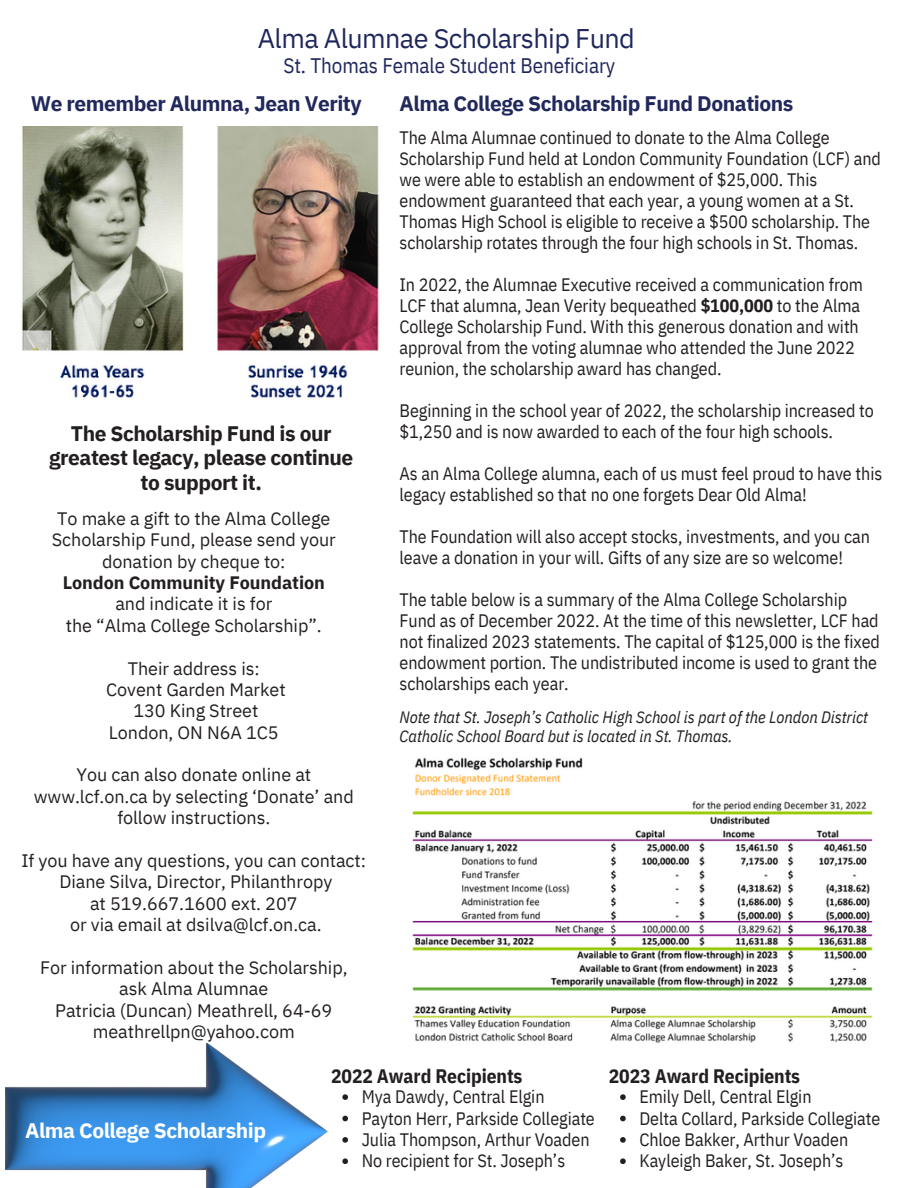
<style>
.page{position:relative;width:918px;height:1188px;background:#fff}
.page>*{position:absolute;margin:0;border:0;box-sizing:border-box;transform-origin:0 0}
.t1{font:27px "IBM Plex Sans";letter-spacing:-.02em;color:#1f275c}
.t2{font:700 21px/24.8px "IBM Plex Sans";letter-spacing:-.02em;color:#231f20;text-align:center}
.t3{font:700 21px "IBM Plex Sans";letter-spacing:-.02em;color:#21285c}
.t4{font:21px "IBM Plex Sans Cond";letter-spacing:-.005em;color:#1f275c}
.t5{font:700 21px "IBM Plex Sans";letter-spacing:-.02em;color:#fff}
.t6{font:700 19.5px "IBM Plex Sans Cond";letter-spacing:-.005em;color:#231f20}
.t7{font:18px/21px "IBM Plex Sans Cond";letter-spacing:-.005em;color:#231f20}
.t8{font:18px/21.3px "IBM Plex Sans";letter-spacing:-.005em;color:#231f20;text-align:center}
.t9{font:700 18px "IBM Plex Sans";letter-spacing:-.005em;color:#231f20}
.t10{font:italic 16.5px/19px "IBM Plex Sans Cond";letter-spacing:-.005em;color:#231f20}
.s1{font-weight:700}
</style>
<div class="page">
<img style="left:22px;top:127px;width:357px;height:271px">
<img style="left:412px;top:757px;width:461px;height:286px">
<svg style="left:342px;top:1094px;width:6px;height:6px"></svg>
<svg style="left:342px;top:1116px;width:6px;height:5px"></svg>
<svg style="left:342px;top:1137px;width:6px;height:6px"></svg>
<svg style="left:342px;top:1158px;width:6px;height:6px"></svg>
<img style="left:6px;top:1044px;width:321px;height:144px">
<svg style="left:620px;top:1094px;width:6px;height:6px"></svg>
<svg style="left:620px;top:1116px;width:6px;height:5px"></svg>
<svg style="left:620px;top:1137px;width:6px;height:6px"></svg>
<svg style="left:620px;top:1158px;width:6px;height:6px"></svg>
<h1 class="t1" style="left:258px;top:21px;width:378px">Alma Alumnae Scholarship Fund</h1>
<p class="t4" style="left:283px;top:51px;width:333px">St. Thomas Female Student Beneficiary</p>
<p class="t3" style="left:400px;top:90px;width:395px">Alma College Scholarship Fund Donations</p>
<p class="t3" style="left:31px;top:90px;width:332px">We remember Alumna, Jean Verity</p>
<p class="t2" style="left:49px;top:420px;width:306px">The Scholarship Fund is our greatest legacy, please continue to support it.</p>
<p class="t8" style="left:52px;top:508px;width:286px">To make a gift to the Alma College<br>Scholarship Fund, please send your donation by cheque to:</p>
<p class="t9" style="left:63px;top:571px;width:264px">London Community Foundation</p>
<p class="t8" style="left:66px;top:593px;width:257px">and indicate it is for<br>the “Alma College Scholarship”.</p>
<p class="t8" style="left:106px;top:657px;width:181px">Their address is:<br>Covent Garden Market<br>130 King Street<br>London, ON N6A 1C5</p>
<p class="t8" style="left:34px;top:764px;width:321px">You can also donate online at www.lcf.on.ca by selecting ‘Donate’ and follow instructions.</p>
<p class="t8" style="left:22px;top:850px;width:346px">If you have any questions, you can contact:<br>Diane Silva, Director, Philanthropy<br>at 519.667.1600 ext. 207<br>or via email at dsilva@lcf.on.ca.</p>
<p class="t8" style="left:40px;top:956px;width:309px">For information about the Scholarship, ask Alma Alumnae<br>Patricia (Duncan) Meathrell, 64-69 meathrellpn@yahoo.com</p>
<p class="t7" style="left:400px;top:126px;width:483px">The Alma Alumnae continued to donate to the Alma College Scholarship Fund held at London Community Foundation (LCF) and we were able to establish an endowment of $25,000. This endowment guaranteed that each year, a young women at a St.<br>Thomas High School is eligible to receive a $500 scholarship. The scholarship rotates through the four high schools in St. Thomas.</p>
<p class="t7" style="left:400px;top:273px;width:465px">In 2022, the Alumnae Executive received a communication from LCF that alumna, Jean Verity bequeathed <span class="s1">$100,000</span> to the Alma College Scholarship Fund. With this generous donation and with approval from the voting alumnae who attended the June 2022 reunion, the scholarship award has changed.</p>
<p class="t7" style="left:400px;top:399px;width:476px">Beginning in the school year of 2022, the scholarship increased to $1,250 and is now awarded to each of the four high schools.</p>
<p class="t7" style="left:400px;top:462px;width:484px">As an Alma College alumna, each of us must feel proud to have this legacy established so that no one forgets Dear Old Alma!</p>
<p class="t7" style="left:400px;top:525px;width:472px">The Foundation will also accept stocks, investments, and you can leave a donation in your will. Gifts of any size are so welcome!</p>
<p class="t7" style="left:400px;top:588px;width:482px">The table below is a summary of the Alma College Scholarship Fund as of December 2022. At the time of this newsletter, LCF had not finalized 2023 statements. The capital of $125,000 is the fixed endowment portion. The undistributed income is used to grant the scholarships each year.</p>
<p class="t10" style="left:400px;top:707px;width:470px">Note that St. Joseph’s Catholic High School is part of the London District<br>Catholic School Board but is located in St. Thomas.</p>
<p class="t5" style="left:25px;top:1117px;width:243px">Alma College Scholarship</p>
<p class="t6" style="left:331px;top:1063px;width:193px">2022 Award Recipients</p>
<p class="t7" style="left:362px;top:1086px;width:235px">Mya Dawdy, Central Elgin<br>Payton Herr, Parkside Collegiate<br>Julia Thompson, Arthur Voaden<br>No recipient for St. Joseph’s</p>
<p class="t6" style="left:609px;top:1063px;width:193px">2023 Award Recipients</p>
<p class="t7" style="left:639px;top:1086px;width:242px">Emily Dell, Central Elgin<br>Delta Collard, Parkside Collegiate<br>Chloe Bakker, Arthur Voaden<br>Kayleigh Baker, St. Joseph’s</p>
</div>
